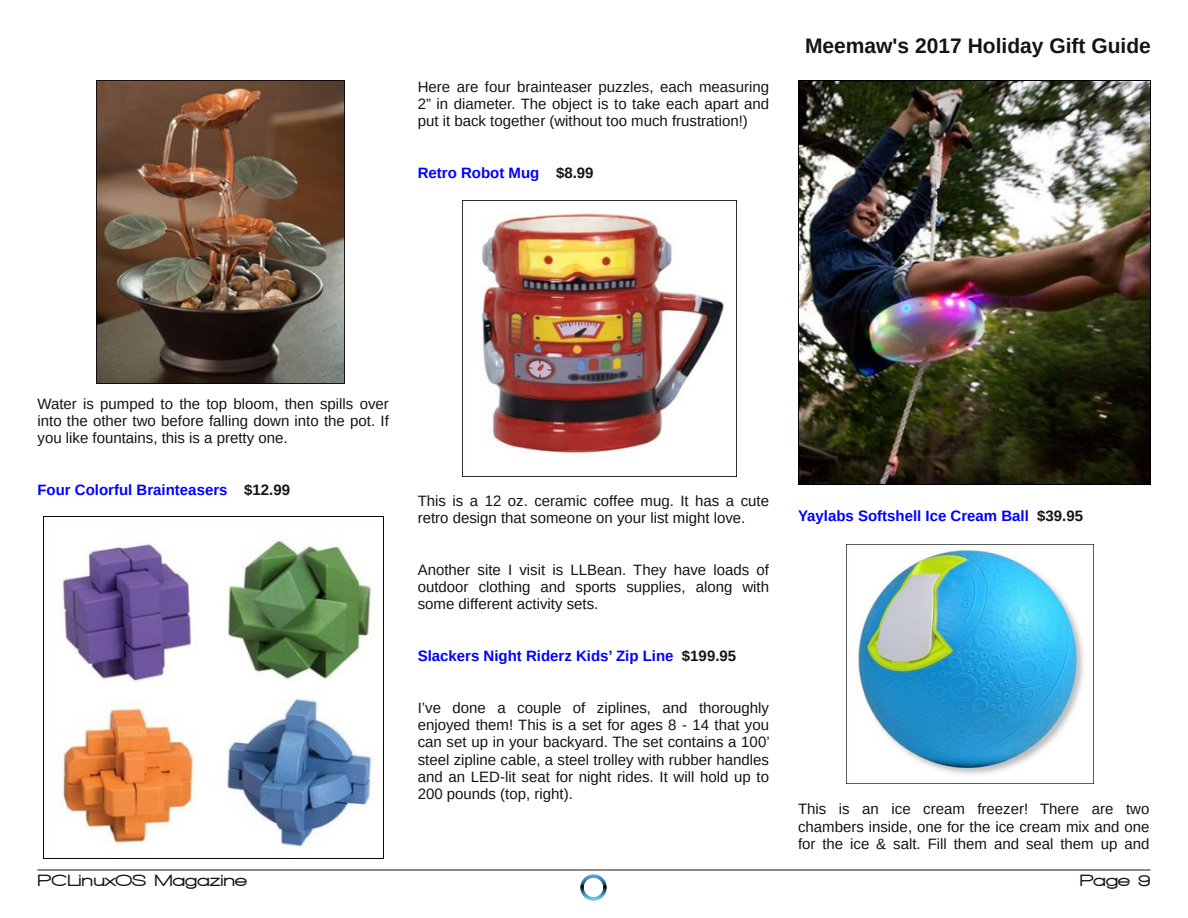
<style>
.page{position:relative;width:1188px;height:918px;background:#fff}
.page>*{position:absolute;margin:0;border:0;box-sizing:border-box;transform-origin:0 0}
.t1{font:700 21px "Liberation Sans";color:#161413}
.t2{font:900 16.5px "Walkway Expand";color:#161413}
.t3{font:15px/17.2px "Liberation Sans";color:#161413;text-align:justify}
.t4{font:700 15px "Liberation Sans";color:#00f}
.s1{color:#161413}
</style>
<div class="page">
<hr style="left:38px;top:870px;width:1112px;height:1px;background:#161413">
<img style="left:580px;top:874px;width:27px;height:27px">
<img style="left:96px;top:81px;width:248px;height:303px">
<img style="left:44px;top:517px;width:340px;height:342px">
<img style="left:462px;top:200px;width:274px;height:277px">
<img style="left:798px;top:80px;width:352px;height:404px">
<img style="left:847px;top:544px;width:246px;height:231px">
<p class="t3" style="left:418px;top:78px;width:353px">Here are four brainteaser puzzles, each measuring 2” in diameter. The object is to take each apart and put it back together (without too much frustration!)</p>
<p class="t4" style="left:418px;top:165px;width:177px">Retro Robot Mug <span class="s1">$8.99</span></p>
<h1 class="t1" style="left:805px;top:34px;width:347px">Meemaw's 2017 Holiday Gift Guide</h1>
<p class="t3" style="left:38px;top:395px;width:353px">Water is pumped to the top bloom, then spills over into the other two before falling down into the pot. If you like fountains, this is a pretty one.</p>
<p class="t4" style="left:38px;top:481px;width:254px">Four Colorful Brainteasers <span class="s1">$12.99</span></p>
<p class="t3" style="left:418px;top:492px;width:353px">This is a 12 oz. ceramic coffee mug. It has a cute retro design that someone on your list might love.</p>
<p class="t3" style="left:418px;top:561px;width:353px">Another site I visit is LLBean. They have loads of outdoor clothing and sports supplies, along with some different activity sets.</p>
<p class="t4" style="left:418px;top:647px;width:320px">Slackers Night Riderz Kids’ Zip Line <span class="s1">$199.95</span></p>
<p class="t3" style="left:418px;top:699px;width:353px">I’ve done a couple of ziplines, and thoroughly enjoyed them! This is a set for ages 8 - 14 that you can set up in your backyard. The set contains a 100’ steel zipline cable, a steel trolley with rubber handles and an LED-lit seat for night rides. It will hold up to 200 pounds (top, right).</p>
<p class="t4" style="left:798px;top:508px;width:287px">Yaylabs Softshell Ice Cream Ball <span class="s1">$39.95</span></p>
<p class="t3" style="left:798px;top:801px;width:353px">This is an ice cream freezer! There are two chambers inside, one for the ice cream mix and one for the ice &amp; salt. Fill them and seal them up and</p>
<p class="t2" style="left:38px;top:871px;width:211px">PCLinuxOS Magazine</p>
<p class="t2" style="left:1080px;top:871px;width:73px">Page 9</p>
</div>
